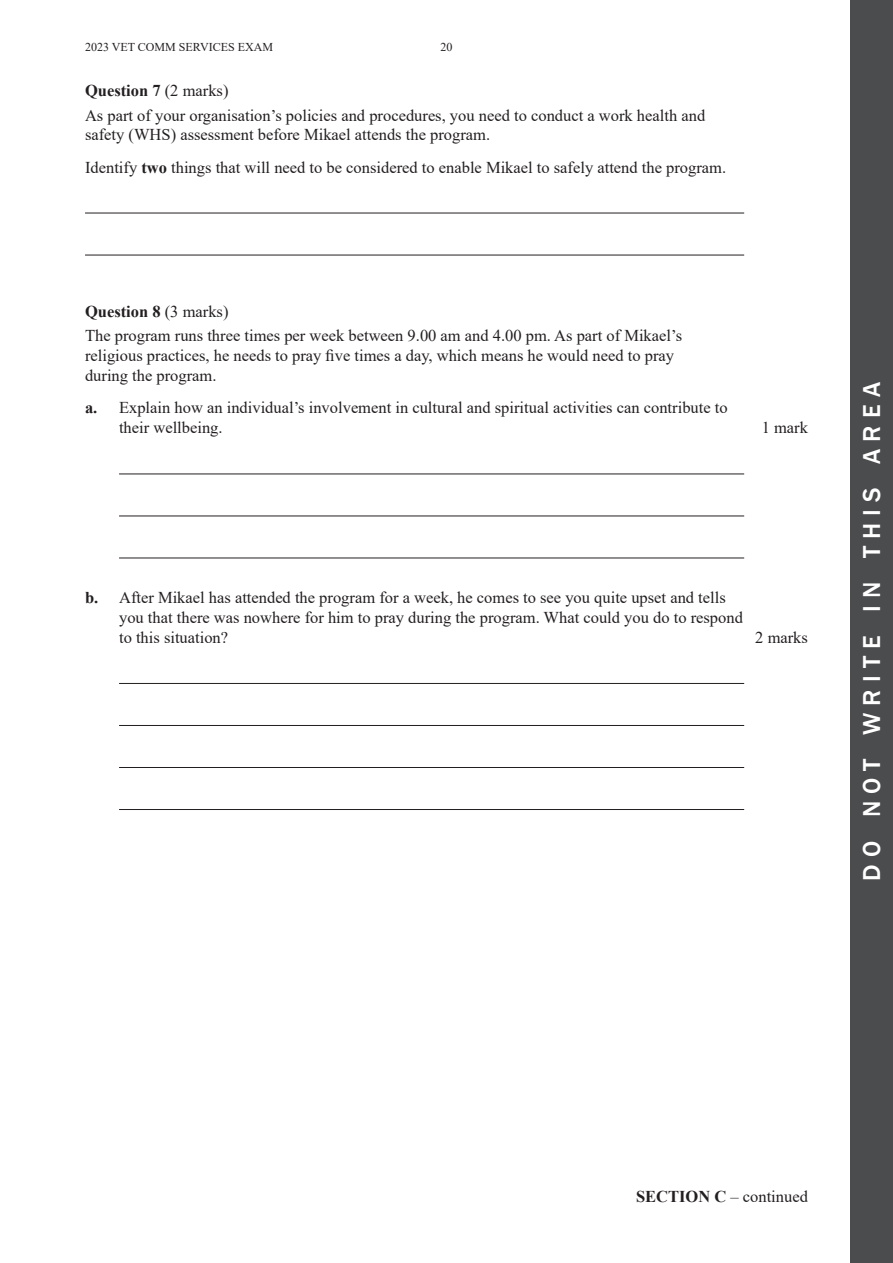
<style>
.page{position:relative;width:893px;height:1263px;background:#fff}
.page>*{position:absolute;margin:0;border:0;box-sizing:border-box;transform-origin:0 0}
.t1{font:500 25.2px "Franklin Gothic";letter-spacing:.285em;color:#fff}
.t2{font:16.5px/19.8px "Times New Roman";color:#231f20}
.t3{font:12px "Times New Roman";color:#231f20}
.s1{font-weight:700}
</style>
<div class="page">
<div style="left:850px;top:0;width:43px;height:1263px;background:#4b4c4d"></div>
<hr style="left:85px;top:213px;width:659px;height:1px;background:#231f20">
<hr style="left:85px;top:255px;width:659px;height:1px;background:#231f20">
<hr style="left:119px;top:474px;width:625px;height:1px;background:#231f20">
<hr style="left:119px;top:516px;width:625px;height:1px;background:#231f20">
<hr style="left:119px;top:558px;width:625px;height:1px;background:#231f20">
<hr style="left:119px;top:683px;width:625px;height:1px;background:#231f20">
<hr style="left:119px;top:725px;width:625px;height:1px;background:#231f20">
<hr style="left:119px;top:767px;width:625px;height:1px;background:#231f20">
<hr style="left:119px;top:809px;width:625px;height:1px;background:#231f20">
<p class="t3" style="left:85px;top:38px;width:189px">2023 VET COMM SERVICES EXAM</p>
<p class="t3" style="left:440px;top:38px;width:13px">20</p>
<p class="t2" style="left:85px;top:78px;width:622px;line-height:24px"><span class="s1">Question 7</span> (2 marks)<br>As part of your organisation’s policies and procedures, you need to conduct a work health and</p>
<p class="t2" style="left:85px;top:118px;width:643px;line-height:32.5px">safety (WHS) assessment before Mikael attends the program.<br>Identify <span class="s1">two</span> things that will need to be considered to enable Mikael to safely attend the program.</p>
<p class="t2" style="left:85px;top:299px;width:599px;line-height:24px"><span class="s1">Question 8</span> (3 marks)<br>The program runs three times per week between 9.00 am and 4.00 pm. As part of Mikael’s</p>
<p class="t2" style="left:85px;top:345px;width:591px">religious practices, he needs to pray five times a day, which means he would need to pray during the program.</p>
<p class="t2" style="left:119px;top:397px;width:610px;text-indent:-34px"><span class="s1">a.</span> Explain how an individual’s involvement in cultural and spiritual activities can contribute to their wellbeing.</p>
<p class="t2" style="left:762px;top:417px;width:48px">1 mark</p>
<p class="t2" style="left:119px;top:587px;width:625px;text-indent:-34px"><span class="s1">b.</span> After Mikael has attended the program for a week, he comes to see you quite upset and tells you that there was nowhere for him to pray during the program. What could you do to respond to this situation?</p>
<p class="t2" style="left:755px;top:627px;width:54px">2 marks</p>
<h1 class="t1" style="left:856px;top:881px;width:500px;rotate:-90deg">do not write in this area</h1>
<p class="t2" style="left:636px;top:1186px;width:173px"><span class="s1">SECTION C</span> – continued</p>
</div>
